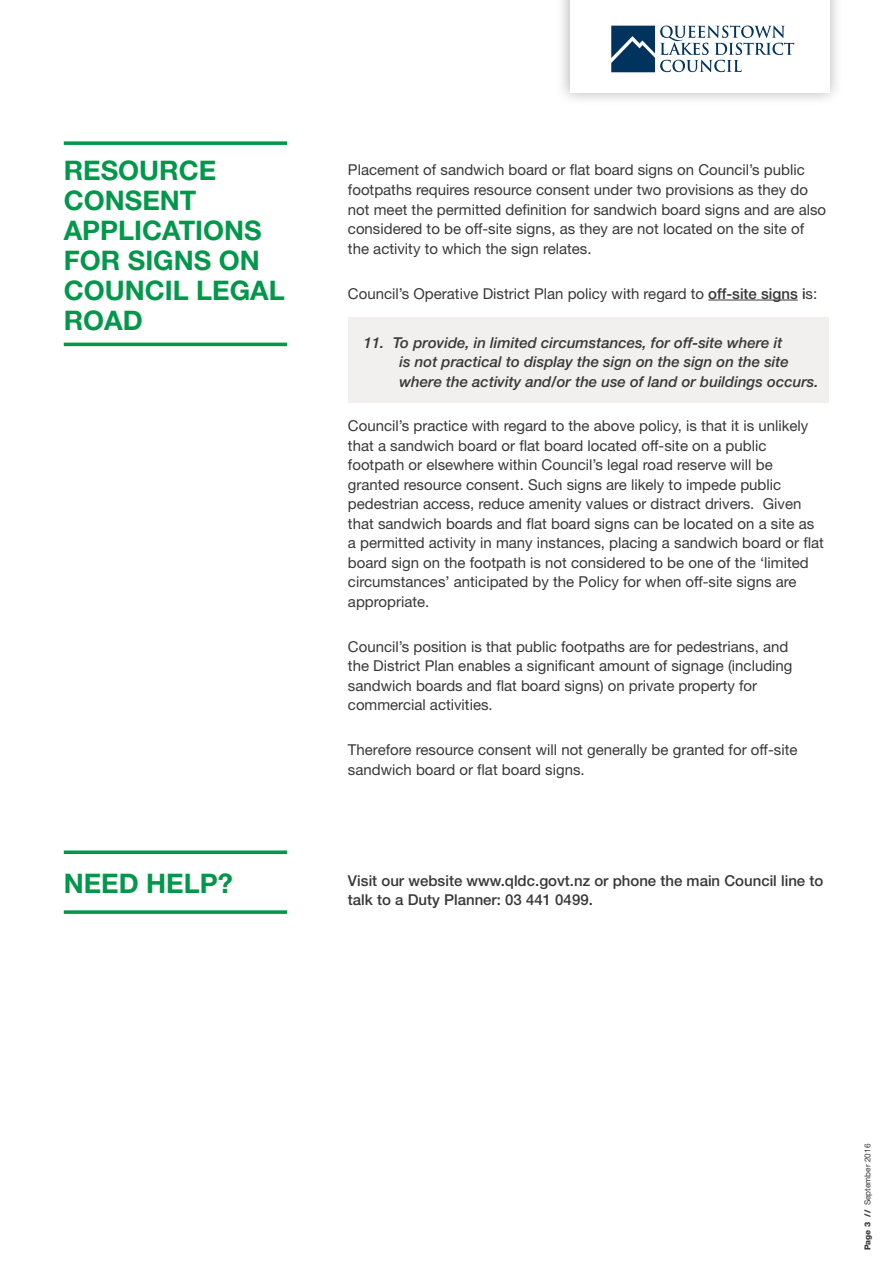
<style>
.page{position:relative;width:893px;height:1263px;background:#fff}
.page>*{position:absolute;margin:0;border:0;box-sizing:border-box;transform-origin:0 0}
.t1{font:700 27px/30px "Helvetica Neue LT Std";color:#02974a}
.t2{font:15px/19.5px "Helvetica Neue LT Std";color:#383839}
.t3{font:italic 500 15px/19.5px "Helvetica Neue LT Std";color:#383839}
.t4{font:500 15px/19.5px "Helvetica Neue LT Std";color:#383839}
.t5{font:8.25px "Helvetica Neue LT Std";color:#383839}
.s1{font-weight:500}
.s2{font-weight:800}
</style>
<div class="page">
<div style="left:348px;top:318px;width:480px;height:85px;background:#f2f0ee"></div>
<div style="left:556px;top:0;width:287px;height:106px;background:#231f20;opacity:.35"></div>
<div style="left:570px;top:0;width:259px;height:92px;background:#fff"></div>
<svg style="left:611px;top:26px;width:183px;height:46px"></svg>
<svg style="left:64px;top:141px;width:223px;height:4px"></svg>
<hr style="left:64px;top:343px;width:223px;height:3px;background:#02974a">
<hr style="left:708px;top:300px;width:90px;height:1px;background:#383839">
<svg style="left:64px;top:850px;width:223px;height:4px"></svg>
<svg style="left:64px;top:910px;width:223px;height:4px"></svg>
<p class="t1" style="left:64px;top:155px;width:223px">RESOURCE<br>CONSENT<br>APPLICATIONS<br>FOR SIGNS ON<br>COUNCIL LEGAL<br>ROAD</p>
<p class="t2" style="left:348px;top:160px;width:480px">Placement of sandwich board or flat board signs on Council’s public footpaths requires resource consent under two provisions as they do not meet the permitted definition for sandwich board signs and are also considered to be off-site signs, as they are not located on the site of the activity to which the sign relates.</p>
<p class="t2" style="left:348px;top:283px;width:471px">Council’s Operative District Plan policy with regard to <span class="s1">off-site signs i</span>s:</p>
<p class="t3" style="left:400px;top:332px;width:420px;text-indent:-36px">11. To provide, in limited circumstances, for off-site where it<br>is not practical to display the sign on the sign on the site where the activity and/or the use of land or buildings occurs.</p>
<p class="t2" style="left:348px;top:416px;width:477px">Council’s practice with regard to the above policy, is that it is unlikely that a sandwich board or flat board located off-site on a public footpath or elsewhere within Council’s legal road reserve will be granted resource consent. Such signs are likely to impede public pedestrian access, reduce amenity values or distract drivers. Given that sandwich boards and flat board signs can be located on a site as a permitted activity in many instances, placing a sandwich board or flat board sign on the footpath is not considered to be one of the ‘limited circumstances’ anticipated by the Policy for when off-site signs are appropriate.</p>
<p class="t2" style="left:348px;top:636px;width:446px">Council’s position is that public footpaths are for pedestrians, and the District Plan enables a significant amount of signage (including sandwich boards and flat board signs) on private property for commercial activities.</p>
<p class="t2" style="left:348px;top:740px;width:451px">Therefore resource consent will not generally be granted for off-site sandwich board or flat board signs.</p>
<p class="t1" style="left:64px;top:868px;width:171px">NEED HELP?</p>
<p class="t4" style="left:348px;top:870px;width:477px">Visit our website www.qldc.govt.nz or phone the main Council line to talk to a Duty Planner: 03 441 0499.</p>
<p class="t5" style="left:863px;top:1250px;width:108px;rotate:-90deg"><span class="s2">Page 3 //</span> September 2016</p>
</div>
